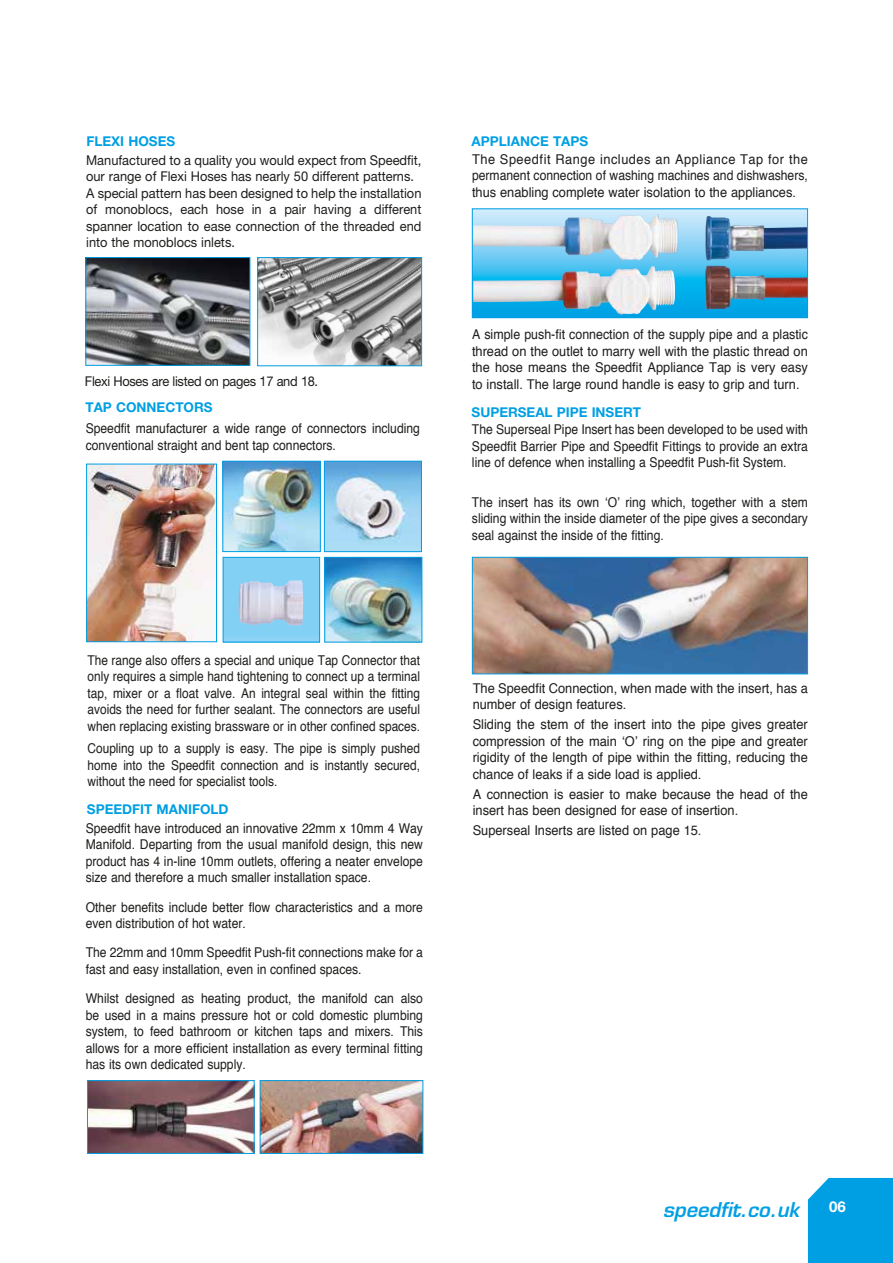
<style>
.page{position:relative;width:893px;height:1263px;background:#fff}
.page>*{position:absolute;margin:0;border:0;box-sizing:border-box;transform-origin:0 0}
.t1{font:italic 600 19.95px "Eurostile";color:#009fe3}
.t2{font:700 15px "Helvetica Neue";color:#fff}
.t3{font:13.5px/16.5px "Helvetica";color:#1d1d1b;text-align:justify;scale:.9 1}
.t4{font:13.5px/16.5px "Helvetica";color:#1d1d1b;text-align:justify;scale:.95 1}
.t5{font:13.5px/16.5px "Helvetica";color:#1d1d1b;text-align:justify;scale:.88 1}
.t6{font:13.5px/16.5px "Helvetica Neue";color:#1d1d1b;scale:.95 1}
.t7{font:13.5px/16.5px "Helvetica";color:#1d1d1b;text-align:justify;scale:.92 1}
.t8{font:700 13.5px "Helvetica Neue";color:#009fe3}
.t9{font:13.5px "Helvetica Neue";letter-spacing:-.025em;color:#1d1d1b;scale:.95 1}
</style>
<div class="page">
<div style="left:808px;top:1178px;width:85px;height:85px;background:#009fe3"></div>
<img style="left:87px;top:259px;width:161px;height:105px">
<div style="left:85px;top:257px;width:165px;height:109px;border:1px solid #009fe3"></div>
<img style="left:259px;top:259px;width:161px;height:105px">
<div style="left:257px;top:257px;width:165px;height:109px;border:1px solid #009fe3"></div>
<img style="left:88px;top:466px;width:127px;height:174px">
<div style="left:86px;top:464px;width:131px;height:178px;border:1px solid #009fe3"></div>
<div style="left:223px;top:557px;width:97px;height:85px;background:#83d0f5"></div>
<img style="left:238px;top:580px;width:65px;height:45px">
<div style="left:223px;top:557px;width:97px;height:85px;border:1px solid #009fe3"></div>
<img style="left:326px;top:559px;width:94px;height:81px">
<div style="left:324px;top:557px;width:98px;height:85px;border:1px solid #009fe3"></div>
<img style="left:224px;top:463px;width:95px;height:87px">
<div style="left:222px;top:461px;width:99px;height:91px;border:1px solid #009fe3"></div>
<img style="left:326px;top:463px;width:94px;height:87px">
<div style="left:324px;top:461px;width:98px;height:91px;border:1px solid #009fe3"></div>
<img style="left:89px;top:1082px;width:164px;height:70px">
<div style="left:87px;top:1080px;width:168px;height:74px;border:1px solid #009fe3"></div>
<img style="left:262px;top:1082px;width:159px;height:70px">
<div style="left:260px;top:1080px;width:163px;height:74px;border:1px solid #009fe3"></div>
<img style="left:474px;top:210px;width:332px;height:106px">
<div style="left:472px;top:208px;width:336px;height:110px;border:1px solid #009fe3"></div>
<img style="left:473px;top:265px;width:334px;height:50px">
<img style="left:473px;top:214px;width:235px;height:46px">
<img style="left:474px;top:559px;width:332px;height:113px">
<div style="left:472px;top:557px;width:336px;height:117px;border:1px solid #009fe3"></div>
<p class="t8" style="left:87px;top:133px;width:90px">FLEXI HOSES</p>
<p class="t6" style="left:86px;top:152px;width:354px">Manufactured to a quality you would expect from Speedfit, our range of Flexi Hoses has nearly 50 different patterns.<br>A special pattern has been designed to help the installation of monoblocs, each hose in a pair having a different spanner location to ease connection of the threaded end into the monoblocs inlets.</p>
<p class="t9" style="left:85px;top:373px;width:247px">Flexi Hoses are listed on pages 17 and 18.</p>
<p class="t8" style="left:85px;top:399px;width:129px">TAP CONNECTORS</p>
<p class="t3" style="left:86px;top:420px;width:373px">Speedfit manufacturer a wide range of connectors including conventional straight and bent tap connectors.</p>
<p class="t5" style="left:88px;top:652px;width:379px">The range also offers a special and unique Tap Connector that only requires a simple hand tightening to connect up a terminal tap, mixer or a float valve. An integral seal within the fitting avoids the need for further sealant. The connectors are useful when replacing existing brassware or in other confined spaces.</p>
<p class="t5" style="left:88px;top:741px;width:379px">Coupling up to a supply is easy. The pipe is simply pushed home into the Speedfit connection and is instantly secured, without the need for specialist tools.</p>
<p class="t8" style="left:87px;top:801px;width:143px">SPEEDFIT MANIFOLD</p>
<p class="t3" style="left:86px;top:820px;width:376px">Speedfit have introduced an innovative 22mm x 10mm 4 Way Manifold. Departing from the usual manifold design, this new product has 4 in-line 10mm outlets, offering a neater envelope size and therefore a much smaller installation space.</p>
<p class="t3" style="left:86px;top:899px;width:376px">Other benefits include better flow characteristics and a more even distribution of hot water.</p>
<p class="t3" style="left:86px;top:945px;width:376px">The 22mm and 10mm Speedfit Push-fit connections make for a fast and easy installation, even in confined spaces.</p>
<p class="t3" style="left:86px;top:990px;width:376px">Whilst designed as heating product, the manifold can also be used in a mains pressure hot or cold domestic plumbing system, to feed bathroom or kitchen taps and mixers. This allows for a more efficient installation as every terminal fitting has its own dedicated supply.</p>
<p class="t8" style="left:472px;top:133px;width:118px">APPLIANCE TAPS</p>
<p class="t4" style="left:472px;top:151px;width:355px">The Speedfit Range includes an Appliance Tap for the permanent connection of washing machines and dishwashers, thus enabling complete water isolation to the appliances.</p>
<p class="t7" style="left:472px;top:327px;width:367px">A simple push-fit connection of the supply pipe and a plastic thread on the outlet to marry well with the plastic thread on the hose means the Speedfit Appliance Tap is very easy to install. The large round handle is easy to grip and turn.</p>
<p class="t8" style="left:472px;top:404px;width:171px">SUPERSEAL PIPE INSERT</p>
<p class="t3" style="left:472px;top:422px;width:375px">The Superseal Pipe Insert has been developed to be used with Speedfit Barrier Pipe and Speedfit Fittings to provide an extra line of defence when installing a Speedfit Push-fit System.</p>
<p class="t3" style="left:472px;top:494px;width:375px">The insert has its own ‘O’ ring which, together with a stem sliding within the inside diameter of the pipe gives a secondary seal against the inside of the fitting.</p>
<p class="t4" style="left:473px;top:680px;width:354px">The Speedfit Connection, when made with the insert, has a number of design features.</p>
<p class="t4" style="left:473px;top:717px;width:354px">Sliding the stem of the insert into the pipe gives greater compression of the main ‘O’ ring on the pipe and greater rigidity of the length of pipe within the fitting, reducing the chance of leaks if a side load is applied.</p>
<p class="t4" style="left:473px;top:786px;width:354px">A connection is easier to make because the head of the insert has been designed for ease of insertion.</p>
<p class="t4" style="left:473px;top:822px;width:242px">Superseal Inserts are listed on page 15.</p>
<h1 class="t1" style="left:663px;top:1197px;width:138px">speedfit.co.uk</h1>
<p class="t2" style="left:829px;top:1197px;width:18px">06</p>
</div>
